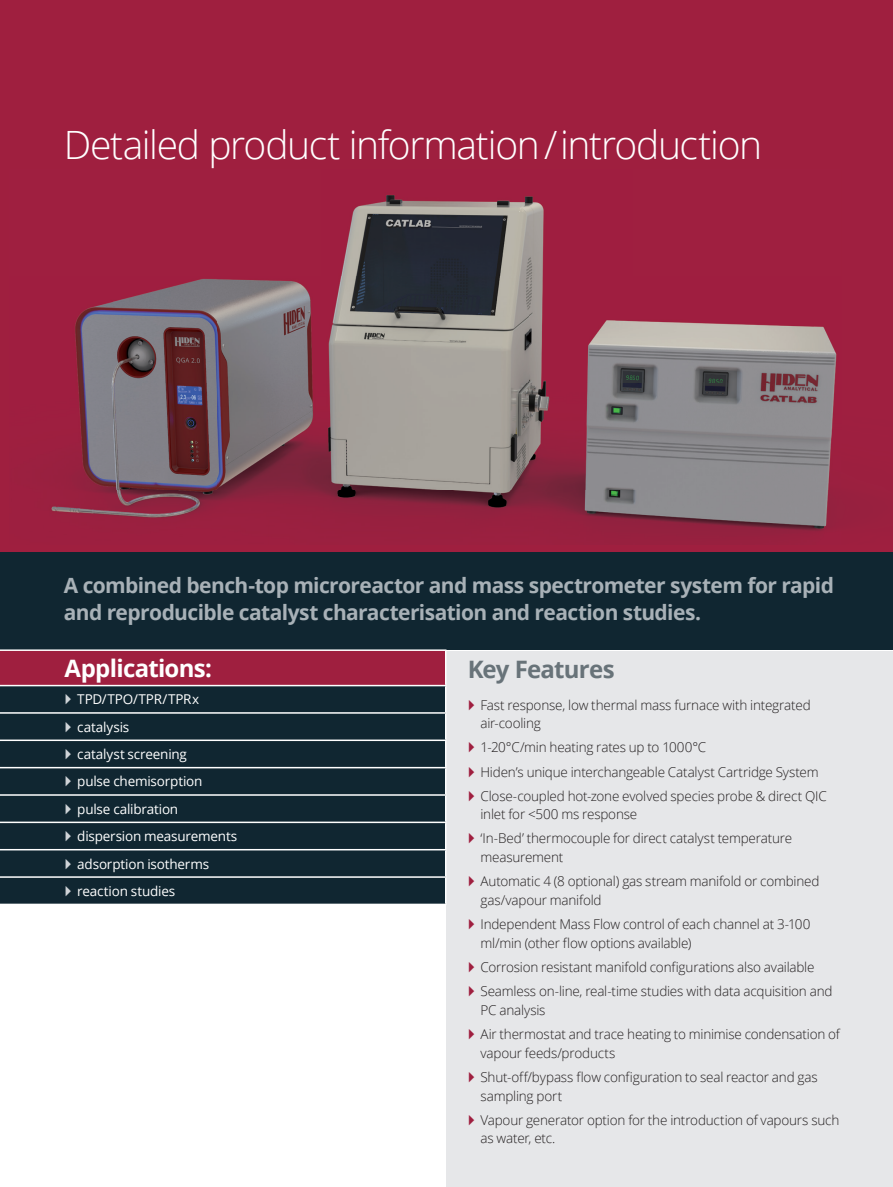
<style>
.page{position:relative;width:893px;height:1187px;background:#fff}
.page>*{position:absolute;margin:0;border:0;box-sizing:border-box;transform-origin:0 0}
.t1{font:300 39px "Open Sans";letter-spacing:-.035em;color:#fff}
.t2{font:700 24px "Open Sans";letter-spacing:-.03em;color:#fff}
.t3{font:700 24px "Open Sans";letter-spacing:-.035em;color:#687379}
.t4{font:700 21px/27px "Open Sans";letter-spacing:-.03em;color:#a8b1b7}
.t5{font:300 13.5px/24px "Open Sans";letter-spacing:-.015em;color:#231f20}
.t6{font:13.5px/27.3px "Open Sans";letter-spacing:-.015em;color:#fff}
.s1{font-family:"Newspaper Pi BT";color:#d0d4d8}
.s2{font-family:"Newspaper Pi BT";font-weight:400;color:#9f1f3f}
</style>
<div class="page">
<div style="left:446px;top:651px;width:447px;height:535px;background:#e6e7e9"></div>
<div style="left:0;top:551px;width:893px;height:98px;background:#102631"></div>
<div style="left:0;top:0;width:893px;height:551px;background:#9f1f3f"></div>
<div style="left:0;top:650px;width:446px;height:35px;background:#9f1f3f"></div>
<div style="left:0;top:686px;width:445px;height:217px;background:#102631"></div>
<hr style="left:0;top:649px;width:446px;height:2px;background:#fff">
<hr style="left:445px;top:651px;width:1px;height:33px;background:#fff">
<hr style="left:0;top:684px;width:446px;height:2px;background:#fff">
<hr style="left:0;top:712px;width:446px;height:1px;background:#fff">
<hr style="left:0;top:739px;width:446px;height:2px;background:#fff">
<hr style="left:0;top:766px;width:446px;height:2px;background:#fff">
<hr style="left:0;top:794px;width:446px;height:1px;background:#fff">
<hr style="left:0;top:821px;width:446px;height:2px;background:#fff">
<hr style="left:0;top:848px;width:446px;height:2px;background:#fff">
<hr style="left:0;top:876px;width:446px;height:1px;background:#fff">
<svg style="left:445px;top:686px;width:1px;height:192px"></svg>
<img style="left:51px;top:195px;width:786px;height:341px">
<h1 class="t1" style="left:64px;top:118px;width:700px">Detailed product information / introduction</h1>
<h3 class="t4" style="left:64px;top:571px;width:772px">A combined bench-top microreactor and mass spectrometer system for rapid and reproducible catalyst characterisation and reaction studies.</h3>
<h2 class="t2" style="left:65px;top:651px;width:149px">Applications:</h2>
<p class="t6" style="left:65px;top:685px;width:174px"><span class="s1">V</span> TPD/TPO/TPR/TPRx<br><span class="s1">V</span> catalysis<br><span class="s1">V</span> catalyst screening<br><span class="s1">V</span> pulse chemisorption<br><span class="s1">V</span> pulse calibration<br><span class="s1">V</span> dispersion measurements<br><span class="s1">V</span> adsorption isotherms<br><span class="s1">V</span> reaction studies</p>
<h2 class="t3" style="left:468px;top:652px;width:148px">Key Features</h2>
<p class="t5" style="left:480px;top:695px;width:332px;line-height:18.8px;text-indent:-13px"><span class="s2">V</span> Fast response, low thermal mass furnace with integrated air-cooling</p>
<p class="t5" style="left:468px;top:735px;width:361px"><span class="s2">V</span> 1-20°C/min heating rates up to 1000°C<br><span class="s2">V</span> Hiden’s unique interchangeable Catalyst Cartridge System<br><span class="s2">V</span> Close-coupled hot-zone evolved species probe &amp; direct QIC</p>
<p class="t5" style="left:468px;top:802px;width:326px;text-indent:13px">inlet for &lt;500 ms response<br><span class="s2">V</span> ‘In-Bed’ thermocouple for direct catalyst temperature</p>
<p class="t5" style="left:468px;top:844px;width:353px;text-indent:13px">measurement<br><span class="s2">V</span> Automatic 4 (8 optional) gas stream manifold or combined</p>
<p class="t5" style="left:468px;top:887px;width:344px;text-indent:13px">gas/vapour manifold<br><span class="s2">V</span> Independent Mass Flow control of each channel at 3-100</p>
<p class="t5" style="left:468px;top:930px;width:366px;text-indent:13px">ml/min (other flow options available)<br><span class="s2">V</span> Corrosion resistant manifold configurations also available<br><span class="s2">V</span> Seamless on-line, real-time studies with data acquisition and</p>
<p class="t5" style="left:468px;top:997px;width:374px;text-indent:13px">PC analysis<br><span class="s2">V</span> Air thermostat and trace heating to minimise condensation of</p>
<p class="t5" style="left:468px;top:1040px;width:351px;text-indent:13px">vapour feeds/products<br><span class="s2">V</span> Shut-off/bypass flow configuration to seal reactor and gas</p>
<p class="t5" style="left:468px;top:1083px;width:373px;text-indent:13px">sampling port<br><span class="s2">V</span> Vapour generator option for the introduction of vapours such</p>
<p class="t5" style="left:480px;top:1125px;width:76px">as water, etc.</p>
</div>
